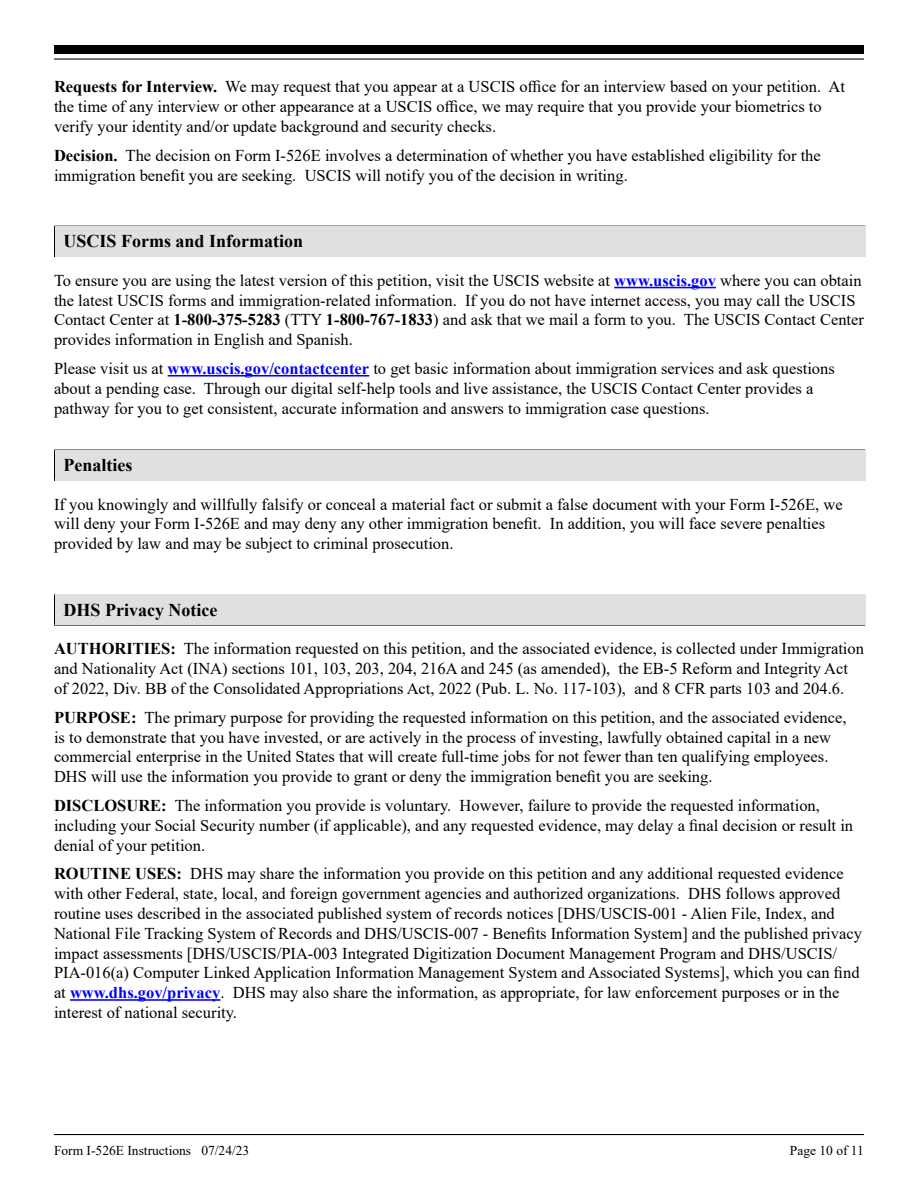
<style>
.page{position:relative;width:918px;height:1188px;background:#fff}
.page>*{position:absolute;margin:0;border:0;box-sizing:border-box;transform-origin:0 0}
.t1{font:700 18px "Times New Roman";color:#000}
.t2{font:16.5px/19.8px "Times New Roman";color:#000}
.t3{font:13.5px "Times New Roman";color:#000}
.s1{font-weight:700}
.s2{font-weight:700;color:#00f}
</style>
<div class="page">
<hr style="left:54px;top:1134px;width:810px;height:1px;background:#000">
<div style="left:54px;top:45px;width:810px;height:9px;background:#000"></div>
<hr style="left:54px;top:58px;width:810px;height:2px;background:#000">
<hr style="left:54px;top:624px;width:811px;height:2px;background:#000">
<svg style="left:54px;top:595px;width:1px;height:29px"></svg>
<hr style="left:54px;top:594px;width:811px;height:1px;background:#000">
<div style="left:55px;top:595px;width:810px;height:30px;background:#e0e0e0"></div>
<hr style="left:54px;top:480px;width:811px;height:1px;background:#000">
<svg style="left:54px;top:451px;width:1px;height:29px"></svg>
<hr style="left:54px;top:450px;width:811px;height:1px;background:#000">
<div style="left:55px;top:450px;width:810px;height:30px;background:#e0e0e0"></div>
<hr style="left:54px;top:256px;width:811px;height:1px;background:#000">
<svg style="left:54px;top:227px;width:1px;height:29px"></svg>
<hr style="left:54px;top:226px;width:811px;height:1px;background:#000">
<div style="left:55px;top:226px;width:810px;height:30px;background:#e0e0e0"></div>
<hr style="left:614px;top:287px;width:102px;height:1px;background:#00f">
<hr style="left:168px;top:375px;width:201px;height:2px;background:#00f">
<hr style="left:70px;top:999px;width:150px;height:2px;background:#00f">
<p class="t2" style="left:54px;top:76px;width:793px"><span class="s1">Requests for Interview.</span> We may request that you appear at a USCIS office for an interview based on your petition. At the time of any interview or other appearance at a USCIS office, we may require that you provide your biometrics to</p>
<p class="t2" style="left:54px;top:112px;width:768px;line-height:28.8px">verify your identity and/or update background and security checks.<br><span class="s1">Decision.</span> The decision on Form I-526E involves a determination of whether you have established eligibility for the</p>
<p class="t2" style="left:54px;top:165px;width:575px">immigration benefit you are seeking. USCIS will notify you of the decision in writing.</p>
<h1 class="t1" style="left:64px;top:228px;width:241px">USCIS Forms and Information</h1>
<p class="t2" style="left:54px;top:270px;width:812px">To ensure you are using the latest version of this petition, visit the USCIS website at <span class="s2">www.uscis.gov</span> where you can obtain the latest USCIS forms and immigration-related information. If you do not have internet access, you may call the USCIS Contact Center at <span class="s1">1-800-375-5283</span> (TTY <span class="s1">1-800-767-1833</span>) and ask that we mail a form to you. The USCIS Contact Center provides information in English and Spanish.</p>
<p class="t2" style="left:54px;top:358px;width:782px">Please visit us at <span class="s2">www.uscis.gov/contactcenter</span> to get basic information about immigration services and ask questions about a pending case. Through our digital self-help tools and live assistance, the USCIS Contact Center provides a pathway for you to get consistent, accurate information and answers to immigration case questions.</p>
<h1 class="t1" style="left:64px;top:452px;width:70px">Penalties</h1>
<p class="t2" style="left:54px;top:494px;width:790px">If you knowingly and willfully falsify or conceal a material fact or submit a false document with your Form I-526E, we</p>
<p class="t2" style="left:54px;top:514px;width:773px">will deny your Form I-526E and may deny any other immigration benefit. In addition, you will face severe penalties</p>
<p class="t2" style="left:54px;top:533px;width:401px">provided by law and may be subject to criminal prosecution.</p>
<h1 class="t1" style="left:64px;top:597px;width:155px">DHS Privacy Notice</h1>
<p class="t2" style="left:54px;top:638px;width:812px"><span class="s1">AUTHORITIES:</span> The information requested on this petition, and the associated evidence, is collected under Immigration and Nationality Act (INA) sections 101, 103, 203, 204, 216A and 245 (as amended), the EB-5 Reform and Integrity Act</p>
<p class="t2" style="left:54px;top:678px;width:792px">of 2022, Div. BB of the Consolidated Appropriations Act, 2022 (Pub. L. No. 117-103), and 8 CFR parts 103 and 204.6.</p>
<p class="t2" style="left:54px;top:707px;width:794px"><span class="s1">PURPOSE:</span> The primary purpose for providing the requested information on this petition, and the associated evidence, is to demonstrate that you have invested, or are actively in the process of investing, lawfully obtained capital in a new commercial enterprise in the United States that will create full-time jobs for not fewer than ten qualifying employees.</p>
<p class="t2" style="left:54px;top:766px;width:660px">DHS will use the information you provide to grant or deny the immigration benefit you are seeking.</p>
<p class="t2" style="left:54px;top:795px;width:768px"><span class="s1">DISCLOSURE:</span> The information you provide is voluntary. However, failure to provide the requested information,</p>
<p class="t2" style="left:54px;top:815px;width:801px">including your Social Security number (if applicable), and any requested evidence, may delay a final decision or result in</p>
<p class="t2" style="left:54px;top:835px;width:153px">denial of your petition.</p>
<p class="t2" style="left:54px;top:863px;width:791px"><span class="s1">ROUTINE USES:</span> DHS may share the information you provide on this petition and any additional requested evidence with other Federal, state, local, and foreign government agencies and authorized organizations. DHS follows approved routine uses described in the associated published system of records notices [DHS/USCIS-001 - Alien File, Index, and</p>
<p class="t2" style="left:54px;top:923px;width:809px">National File Tracking System of Records and DHS/USCIS-007 - Benefits Information System] and the published privacy</p>
<p class="t2" style="left:54px;top:943px;width:785px">impact assessments [DHS/USCIS/PIA-003 Integrated Digitization Document Management Program and DHS/USCIS/</p>
<p class="t2" style="left:54px;top:962px;width:807px">PIA-016(a) Computer Linked Application Information Management System and Associated Systems], which you can find</p>
<p class="t2" style="left:54px;top:982px;width:787px">at <span class="s2">www.dhs.gov/privacy</span>. DHS may also share the information, as appropriate, for law enforcement purposes or in the interest of national security.</p>
<p class="t3" style="left:54px;top:1141px;width:197px">Form I-526E Instructions 07/24/23</p>
<p class="t3" style="left:790px;top:1141px;width:76px">Page 10 of 11</p>
</div>
